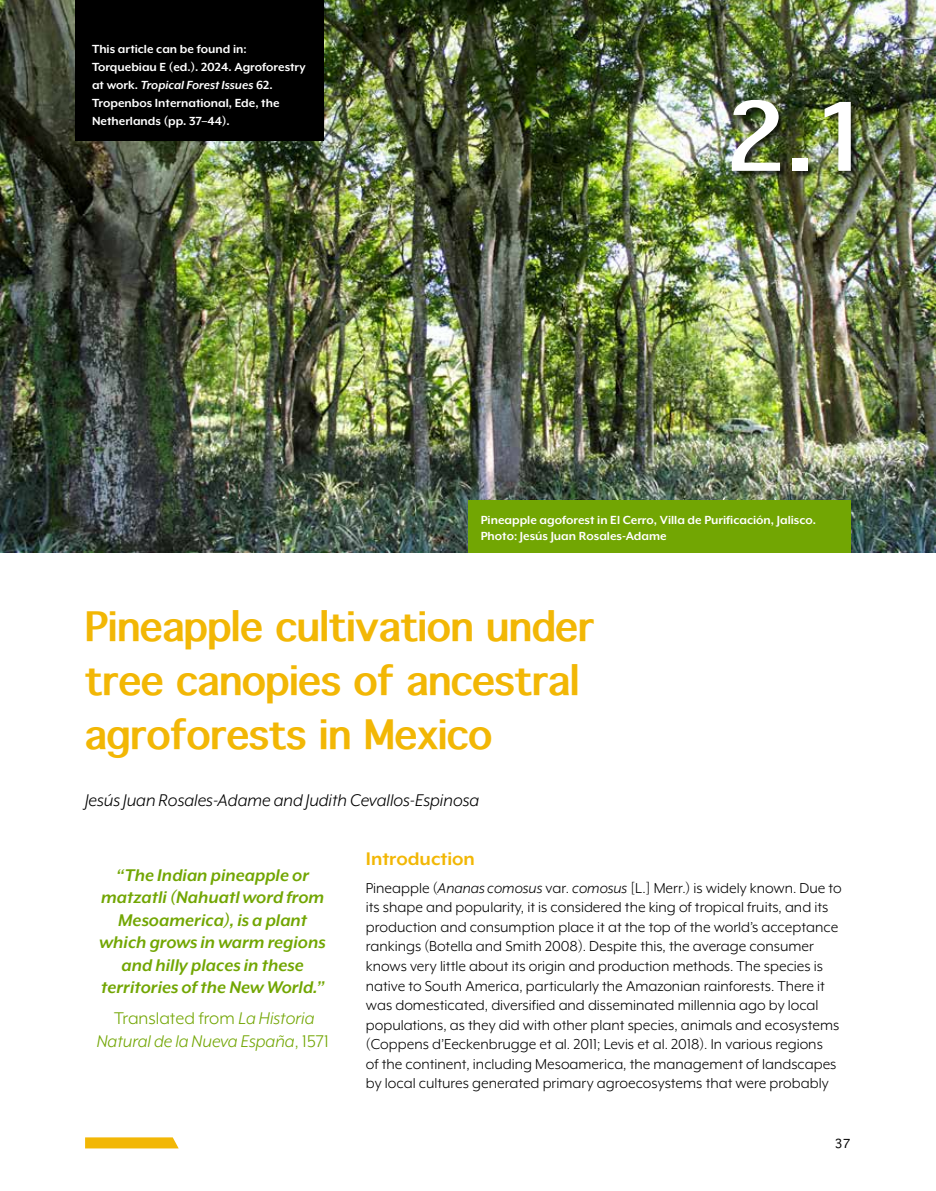
<style>
.page{position:relative;width:936px;height:1191px;background:#fff}
.page>*{position:absolute;margin:0;border:0;box-sizing:border-box;transform-origin:0 0}
.t1{font:700 90px "Thonburi";color:#fff}
.t2{font:700 39px/54px "Thonburi";color:#f2b705}
.t3{font:700 21px "Mr Eaves XL Mod OT";color:#f2b705}
.t4{font:italic 700 19.5px/22.5px "Mr Eaves XL Mod OT";color:#72a603;text-align:center}
.t5{font:italic 19.5px/22.5px "Mr Eaves XL Mod OT";color:#72a603;text-align:center}
.t6{font:italic 19.5px "Mr Eaves XL Mod OT";color:#000}
.t7{font:16.5px/19.5px "Mr Eaves XL Mod OT";color:#000}
.t8{font:700 13.5px/18px "Mr Eaves XL Mod OT";color:#fff}
.t9{font:12px "Thonburi";color:#000}
.s1{font-style:italic}
.s2{font-style:normal}
</style>
<div class="page">
<svg style="left:85px;top:1137px;width:94px;height:11px"></svg>
<img style="left:0;top:0;width:935px;height:553px">
<div style="left:731px;top:99px;width:128px;height:80px;background:#000;opacity:.75"></div>
<div style="left:468px;top:500px;width:382px;height:53px;background:#72a603"></div>
<div style="left:75px;top:0;width:248px;height:140px;background:#000"></div>
<p class="t8" style="left:92px;top:40px;width:215px">This article can be found in:<br>Torquebiau E (ed.). 2024. Agroforestry at work. <span class="s1">Tropical Forest Issues</span> 62.<br>Tropenbos International, Ede, the Netherlands (pp. 37–44).</p>
<h1 class="t1" style="left:726px;top:87px;width:149px">2.1</h1>
<p class="t8" style="left:480px;top:511px;width:337px;line-height:16.5px">Pineapple agoforest in El Cerro, Villa de Purificación, Jalisco.<br>Photo: Jesús Juan Rosales-Adame</p>
<h2 class="t2" style="left:85px;top:600px;width:511px">Pineapple cultivation under tree canopies of ancestral agroforests in Mexico</h2>
<p class="t6" style="left:85px;top:789px;width:395px">Jesús Juan Rosales-Adame and Judith Cevallos-Espinosa</p>
<p class="t4" style="left:100px;top:863px;width:228px">“The Indian pineapple or matzatli (Nahuatl word from<br>Mesoamerica), is a plant which grows in warm regions and hilly places in these territories of the New World.”</p>
<p class="t5" style="left:97px;top:1006px;width:233px"><span class="s2">Translated from</span> La Historia<br>Natural de la Nueva España<span class="s2">, 1571</span></p>
<p class="t3" style="left:366px;top:847px;width:111px">Introduction</p>
<p class="t7" style="left:366px;top:878px;width:477px">Pineapple (<span class="s1">Ananas comosus</span> var. <span class="s1">comosus</span> [L.] Merr.) is widely known. Due to its shape and popularity, it is considered the king of tropical fruits, and its production and consumption place it at the top of the world’s acceptance rankings (Botella and Smith 2008). Despite this, the average consumer knows very little about its origin and production methods. The species is native to South America, particularly the Amazonian rainforests. There it was domesticated, diversified and disseminated millennia ago by local populations, as they did with other plant species, animals and ecosystems (Coppens d’Eeckenbrugge et al. 2011; Levis et al. 2018). In various regions<br>of the continent, including Mesoamerica, the management of landscapes by local cultures generated primary agroecosystems that were probably</p>
<p class="t9" style="left:834px;top:1137px;width:17px">37</p>
</div>
